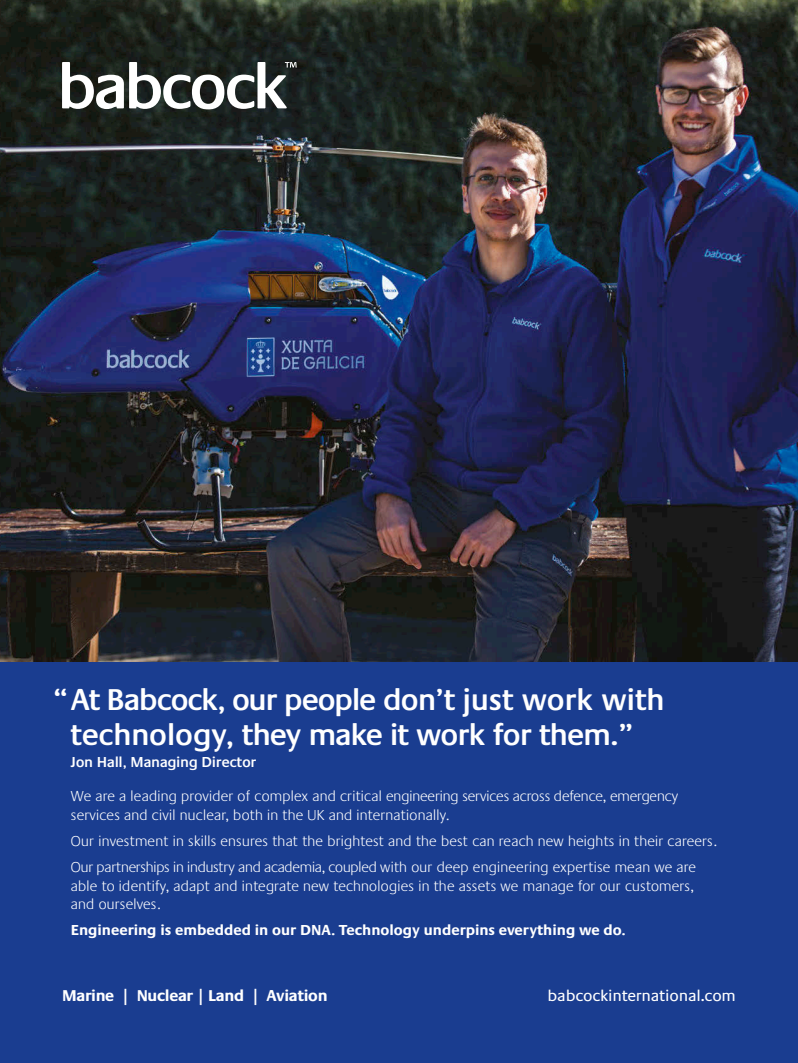
<style>
.page{position:relative;width:798px;height:1063px;background:#fff}
.page>*{position:absolute;margin:0;border:0;box-sizing:border-box;transform-origin:0 0}
.t1{font:600 31.25px/35px "Praxis";color:#fff;text-align:center}
.t2{font:700 16.25px "Praxis";letter-spacing:-.02em;color:#fff}
.t3{font:16.25px "Praxis";letter-spacing:-.01em;color:#fff}
.t4{font:300 15px/18.8px "Praxis";letter-spacing:.02em;color:#fff}
.t5{font:700 15px "Praxis";color:#fff}
.t6{font:600 15px "Praxis";letter-spacing:.02em;color:#fff}
</style>
<div class="page">
<div style="left:0;top:0;width:797px;height:1063px;background:#1a3d90"></div>
<img style="left:0;top:0;width:797px;height:661px">
<svg style="left:62px;top:62px;width:234px;height:47px;background:#727674"></svg>
<h1 class="t1" style="left:53px;top:683px;width:612px">“At Babcock, our people don’t just work with technology, they make it work for them.”</h1>
<p class="t6" style="left:71px;top:754px;width:187px">Jon Hall, Managing Director</p>
<p class="t4" style="left:71px;top:787px;width:608px">We are a leading provider of complex and critical engineering services across defence, emergency services and civil nuclear, both in the UK and internationally.</p>
<p class="t4" style="left:71px;top:828px;width:647px;line-height:25.9px">Our investment in skills ensures that the brightest and the best can reach new heights in their careers.<br>Our partnerships in industry and academia, coupled with our deep engineering expertise mean we are</p>
<p class="t4" style="left:71px;top:877px;width:624px">able to identify, adapt and integrate new technologies in the assets we manage for our customers, and ourselves.</p>
<p class="t5" style="left:71px;top:922px;width:556px">Engineering is embedded in our DNA. Technology underpins everything we do.</p>
<p class="t2" style="left:62px;top:987px;width:267px">Marine | Nuclear | Land | Aviation</p>
<p class="t3" style="left:547px;top:987px;width:190px">babcockinternational.com</p>
</div>
